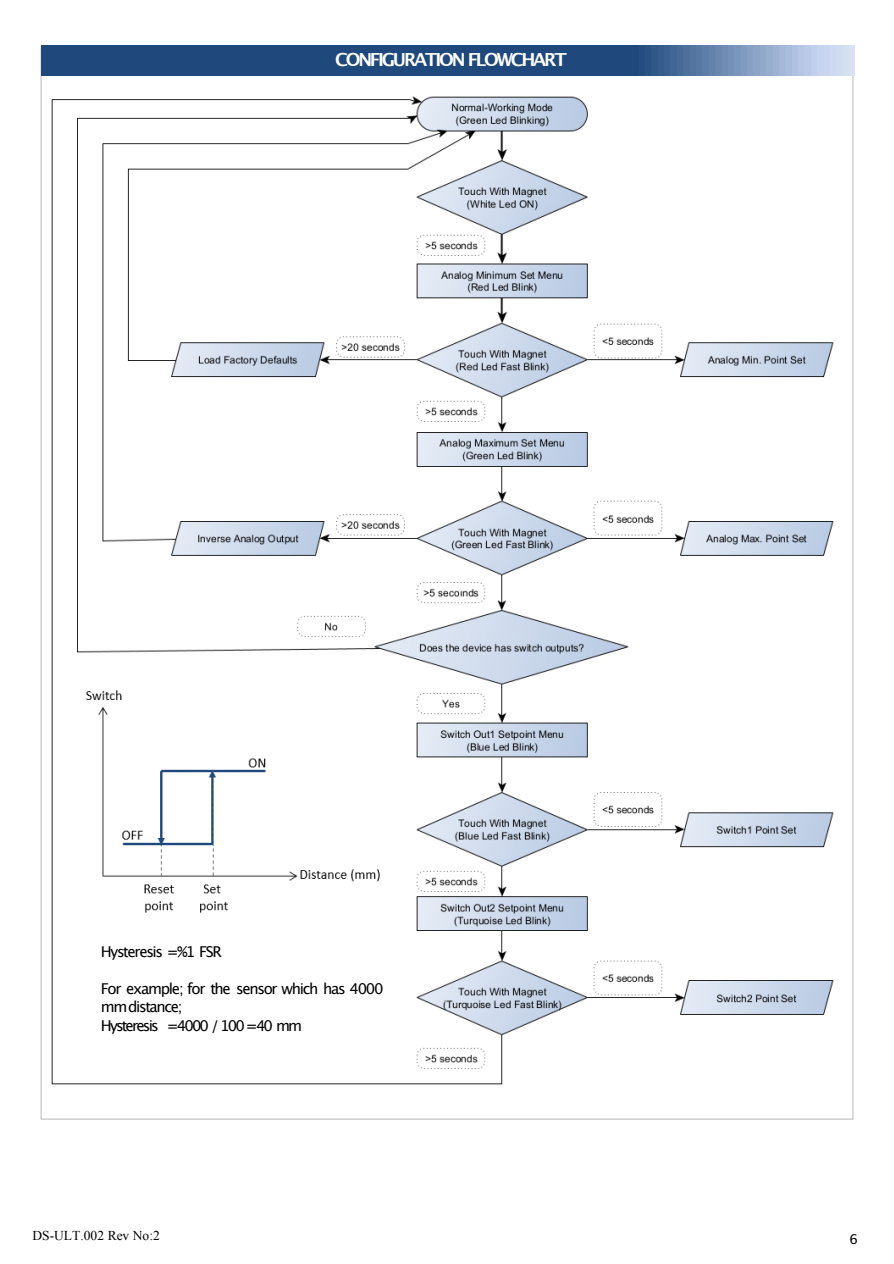
<style>
.page{position:relative;width:894px;height:1264px;background:#fff}
.page>*{position:absolute;margin:0;border:0;box-sizing:border-box;transform-origin:0 0}
.t1{font:700 18px "Lucida Grande";letter-spacing:-.125em;color:#fff}
.t2{font:15px/18.3px "Lucida Grande";letter-spacing:-.09em;color:#000}
.t3{font:13.5px "Times New Roman";color:#000}
.t4{font:13.5px "Lucida Grande";color:#000}
</style>
<div class="page">
<img style="left:40px;top:84px;width:794px;height:1012px">
<svg style="left:42px;top:45px;width:813px;height:30px;background:#395e8e"></svg>
<img style="left:77px;top:688px;width:310px;height:226px">
<p class="t1" style="left:335px;top:52px;width:233px">CONFIGURATION FLOWCHART</p>
<p class="t2" style="left:101px;top:943px;width:123px">Hysteresis =%1 FSR</p>
<p class="t2" style="left:101px;top:980px;width:284px">For example; for the sensor which has 4000 mmdistance;<br>Hysteresis =4000 / 100 =40 mm</p>
<p class="t3" style="left:32px;top:1231px;width:129px">DS-ULT.002 Rev No:2</p>
<p class="t4" style="left:849px;top:1233px;width:10px">6</p>
</div>
